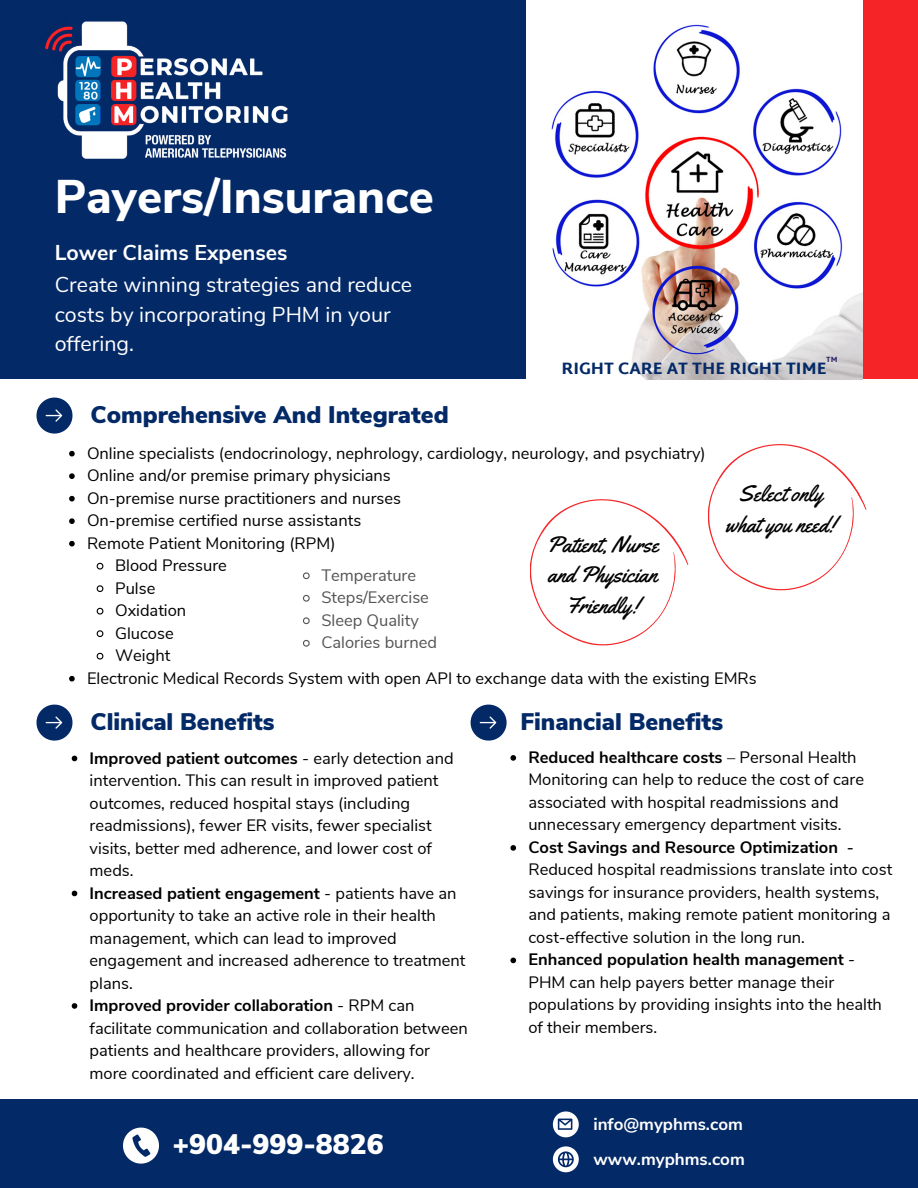
<style>
.page{position:relative;width:918px;height:1188px;background:#fff}
.page>*{position:absolute;margin:0;border:0;box-sizing:border-box;transform-origin:0 0}
.t1{font:800 47.25px "Nunito Sans";color:#fff}
.t2{font:900 28.2px "Nunito Sans";color:#fff}
.t3{font:900 24px "Nunito Sans";color:#032967}
.t4{font:22.5px/30.3px "Yellowtail";color:#000;text-align:center}
.t5{font:21.45px/29.2px "Nunito Sans";color:#fff}
.t6{font:700 21.45px "Nunito Sans";color:#fff}
.t7{font:700 16.95px "Nunito Sans";color:#fff}
.t8{font:16.5px/22.5px "Nunito Sans";color:#000}
.t9{font:16.5px "Nunito Sans";color:#545454}
.t10{font:800 16.5px "Martel Sans";color:#032967}
.t11{font:800 7.5px "Martel Sans";color:#282366}
.s1{font-weight:700}
.s2{font-weight:600}
</style>
<div class="page">
<div style="left:0;top:0;width:527px;height:378px;background:#032967"></div>
<div style="left:527px;top:0;width:391px;height:378px;background:#f52527"></div>
<div style="left:0;top:1099px;width:918px;height:89px;background:#032967"></div>
<img style="left:527px;top:0;width:335px;height:379px">
<svg style="left:36px;top:705px;width:36px;height:36px"></svg>
<svg style="left:123px;top:1128px;width:36px;height:36px"></svg>
<svg style="left:553px;top:1111px;width:26px;height:26px"></svg>
<svg style="left:553px;top:1146px;width:26px;height:26px"></svg>
<svg style="left:708px;top:445px;width:158px;height:145px"></svg>
<svg style="left:69px;top:451px;width:6px;height:5px"></svg>
<svg style="left:69px;top:473px;width:6px;height:6px"></svg>
<svg style="left:69px;top:496px;width:6px;height:5px"></svg>
<svg style="left:69px;top:518px;width:6px;height:6px"></svg>
<svg style="left:69px;top:541px;width:6px;height:5px"></svg>
<svg style="left:96px;top:562px;width:8px;height:8px"></svg>
<svg style="left:96px;top:585px;width:8px;height:7px"></svg>
<svg style="left:96px;top:607px;width:8px;height:8px"></svg>
<svg style="left:96px;top:630px;width:8px;height:7px"></svg>
<svg style="left:96px;top:652px;width:8px;height:8px"></svg>
<svg style="left:69px;top:676px;width:6px;height:5px"></svg>
<svg style="left:303px;top:572px;width:7px;height:8px"></svg>
<svg style="left:303px;top:594px;width:7px;height:8px"></svg>
<svg style="left:303px;top:617px;width:7px;height:8px"></svg>
<svg style="left:303px;top:639px;width:7px;height:8px"></svg>
<svg style="left:530px;top:500px;width:158px;height:145px"></svg>
<svg style="left:471px;top:705px;width:36px;height:36px"></svg>
<svg style="left:36px;top:398px;width:36px;height:36px"></svg>
<img style="left:45px;top:21px;width:243px;height:138px">
<svg style="left:72px;top:756px;width:5px;height:5px"></svg>
<svg style="left:72px;top:891px;width:5px;height:5px"></svg>
<svg style="left:72px;top:1003px;width:5px;height:6px"></svg>
<svg style="left:510px;top:755px;width:6px;height:6px"></svg>
<svg style="left:510px;top:845px;width:6px;height:6px"></svg>
<svg style="left:510px;top:958px;width:6px;height:5px"></svg>
<p class="t1" style="left:55px;top:165px;width:381px">Payers/Insurance</p>
<p class="t6" style="left:55px;top:238px;width:234px">Lower Claims Expenses</p>
<p class="t5" style="left:55px;top:271px;width:359px">Create winning strategies and reduce costs by incorporating PHM in your offering.</p>
<p class="t3" style="left:91px;top:399px;width:360px">Comprehensive And Integrated</p>
<p class="t11" style="left:826px;top:355px;width:13px">TM</p>
<p class="t10" style="left:561px;top:358px;width:267px">RIGHT CARE AT THE RIGHT TIME</p>
<p class="t8" style="left:87px;top:442px;width:620px">Online specialists (endocrinology, nephrology, cardiology, neurology, and psychiatry)</p>
<p class="t8" style="left:87px;top:465px;width:305px">Online and/or premise primary physicians</p>
<p class="t8" style="left:87px;top:487px;width:316px">On-premise nurse practitioners and nurses</p>
<p class="t8" style="left:87px;top:510px;width:276px">On-premise certified nurse assistants</p>
<p class="t8" style="left:87px;top:532px;width:250px">Remote Patient Monitoring (RPM)</p>
<p class="t8" style="left:115px;top:555px;width:113px">Blood Pressure</p>
<p class="t8" style="left:115px;top:577px;width:42px">Pulse</p>
<p class="t8" style="left:115px;top:600px;width:73px">Oxidation</p>
<p class="t8" style="left:115px;top:622px;width:60px">Glucose</p>
<p class="t8" style="left:115px;top:645px;width:57px">Weight</p>
<p class="t8" style="left:87px;top:667px;width:671px">Electronic Medical Records System with open API to exchange data with the existing EMRs</p>
<p class="t4" style="left:726px;top:479px;width:112px">Select only what you need!</p>
<p class="t4" style="left:546px;top:529px;width:114px">Patient, Nurse and Physician<br>Friendly!</p>
<p class="t9" style="left:321px;top:564px;width:96px">Temperature</p>
<p class="t9" style="left:321px;top:587px;width:109px">Steps/Exercise</p>
<p class="t9" style="left:321px;top:609px;width:99px">Sleep Quality</p>
<p class="t9" style="left:321px;top:632px;width:117px">Calories burned</p>
<p class="t3" style="left:91px;top:706px;width:186px">Clinical Benefits</p>
<p class="t3" style="left:520px;top:706px;width:204px">Financial Benefits</p>
<p class="t8" style="left:90px;top:747px;width:366px"><span class="s1">Improved patient outcomes</span> - early detection and intervention. This can result in improved patient outcomes, reduced hospital stays (including readmissions), fewer ER visits, fewer specialist visits, better med adherence, and lower cost of meds.</p>
<p class="t8" style="left:90px;top:882px;width:377px"><span class="s1">Increased patient engagement</span> - patients have an opportunity to take an active role in their health management, which can lead to improved engagement and increased adherence to treatment plans.</p>
<p class="t8" style="left:90px;top:994px;width:380px"><span class="s1">Improved provider collaboration</span> - RPM can facilitate communication and collaboration between patients and healthcare providers, allowing for more coordinated and efficient care delivery.</p>
<p class="t8" style="left:528px;top:746px;width:337px"><span class="s1">Reduced healthcare costs</span> – Personal Health Monitoring can help to reduce the cost of care associated with hospital readmissions and unnecessary emergency department visits.</p>
<p class="t8" style="left:528px;top:836px;width:365px"><span class="s1">Cost Savings and Resource Optimization</span> <span class="s2">- </span>Reduced hospital readmissions translate into cost savings for insurance providers, health systems, and patients, making remote patient monitoring a cost-effective solution in the long run.</p>
<p class="t8" style="left:528px;top:949px;width:355px"><span class="s1">Enhanced population health management</span> - PHM can help payers better manage their populations by providing insights into the health of their members.</p>
<p class="t2" style="left:172px;top:1125px;width:213px">+904-999-8826</p>
<p class="t7" style="left:593px;top:1113px;width:151px">info@myphms.com</p>
<p class="t7" style="left:593px;top:1148px;width:153px">www.myphms.com</p>
</div>
